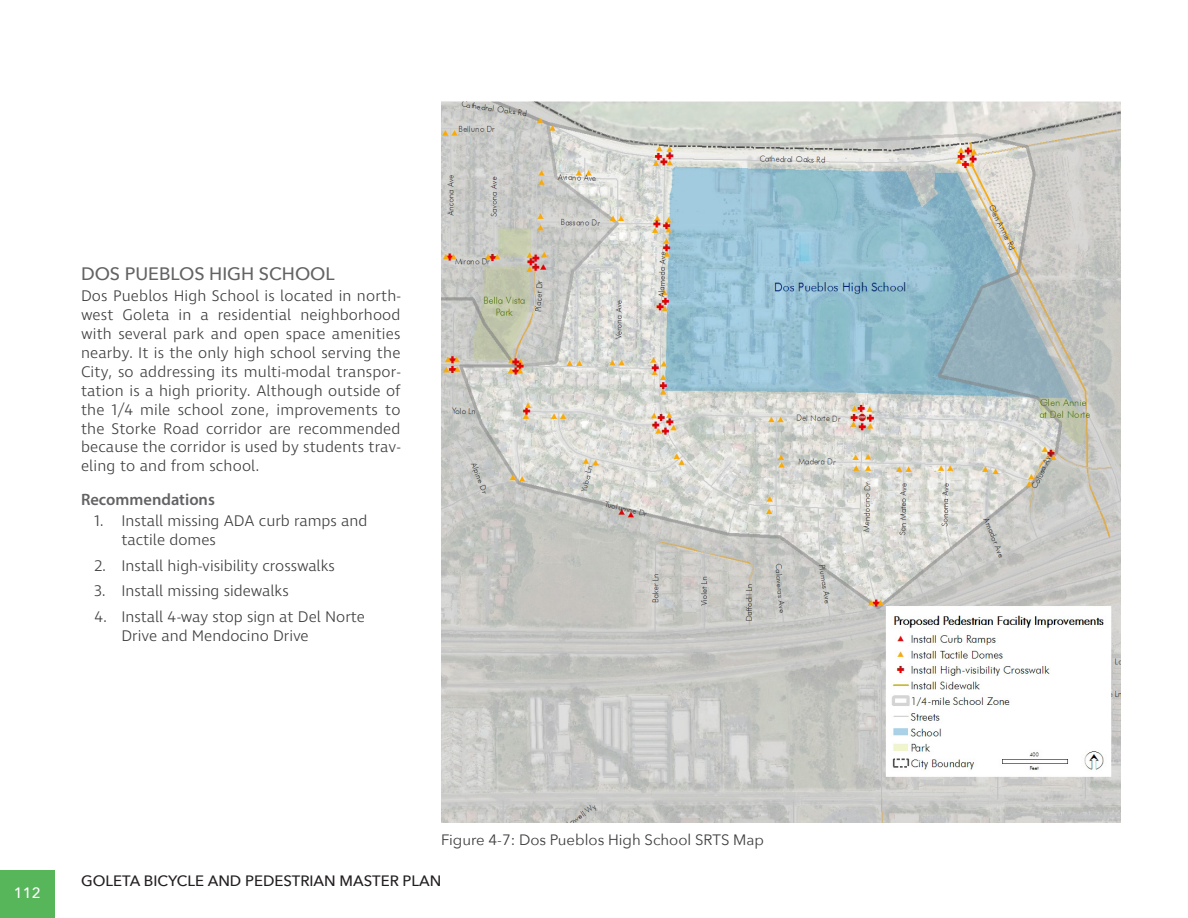
<style>
.page{position:relative;width:1188px;height:918px;background:#fff}
.page>*{position:absolute;margin:0;border:0;box-sizing:border-box;transform-origin:0 0}
._12_Subheader{font:500 18px "Avenir Next";color:#636366}
._12_Sub-Subheader{font:600 16.5px "Myriad Pro";color:#636366}
._12_Body_Text{font:300 15.75px/18.9px "Ingra";color:#3e3e3f}
.t1{font:15px "Avenir Next";color:#3e3e3f}
.t2{font:500 15px "Avenir Next";color:#231f20}
.t3{font:500 15px "Avenir Next";color:#fff}
</style>
<div class="page">
<div style="left:0;top:871px;width:54px;height:47px;background:#57b55a"></div>
<img style="left:441px;top:101px;width:680px;height:722px">
<p class="_12_Subheader" style="left:81px;top:258px;width:255px">DOS PUEBLOS HIGH SCHOOL</p>
<p class="_12_Body_Text" style="left:81px;top:287px;width:321px;text-align:justify">Dos Pueblos High School is located in north&shy;west Goleta in a residential neighborhood with several park and open space amenities nearby. It is the only high school serving the City, so addressing its multi-modal transpor&shy;tation is a high priority. Although outside of the 1/4 mile school zone, improvements to the Storke Road corridor are recommended because the corridor is used by students trav&shy;eling to and from school.</p>
<p class="_12_Sub-Subheader" style="left:81px;top:489px;width:135px">Recommendations</p>
<p class="_12_Body_Text" style="left:122px;top:512px;width:247px;text-indent:-27px">1. Install missing ADA curb ramps and tactile domes</p>
<p class="_12_Body_Text" style="left:94px;top:557px;width:242px">2. Install high-visibility crosswalks</p>
<p class="_12_Body_Text" style="left:94px;top:582px;width:196px">3. Install missing sidewalks</p>
<p class="_12_Body_Text" style="left:122px;top:608px;width:245px;text-indent:-27px">4. Install 4-way stop sign at Del Norte<br>Drive and Mendocino Drive</p>
<p class="t3" style="left:14px;top:880px;width:28px">112</p>
<p class="t1" style="left:441px;top:827px;width:325px">Figure 4-7: Dos Pueblos High School SRTS Map</p>
<p class="t2" style="left:81px;top:868px;width:362px">GOLETA BICYCLE AND PEDESTRIAN MASTER PLAN</p>
</div>
